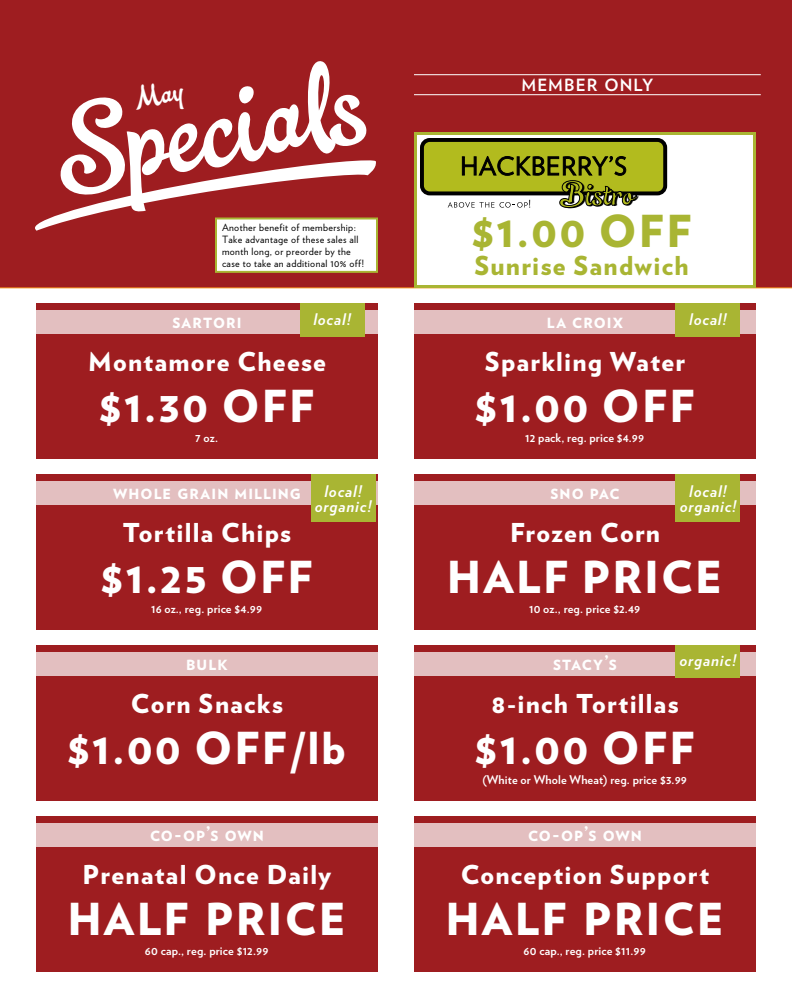
<style>
.page{position:relative;width:792px;height:1008px;background:#fff}
.page>*{position:absolute;margin:0;border:0;box-sizing:border-box;transform-origin:0 0}
.t1{font:120.2px "Ollie";color:#fff}
.t2{font:900 44px "Verlag";letter-spacing:.05em;color:#fff}
.t3{font:900 44px "Verlag";color:#a9b533}
.t4{font:34.1px "Ollie";color:#000}
.t5{font:900 26px "Verlag";letter-spacing:.045em;color:#fff}
.t6{font:900 26px "Verlag";letter-spacing:.05em;color:#a9b533}
.t7{font:700 16.8px "Verlag";letter-spacing:.065em;color:#fff}
.t8{font:italic 700 16px/15px "Verlag";letter-spacing:.05em;color:#fff;text-align:center}
.t9{font:900 14px "Verlag";letter-spacing:.075em;color:#fff}
.t10{font:700 12px "Verlag";letter-spacing:.01em;color:#fff}
.t11{font:10px/12px "Verlag";letter-spacing:.035em;color:#000}
.s1{font-size:20px}
</style>
<div class="page">
<div style="left:0;top:0;width:792px;height:288px;background:#9e1d20"></div>
<div style="left:414px;top:132px;width:342px;height:156px;background:#fff;border:3px solid #a9b533"></div>
<div style="left:215px;top:218px;width:163px;height:55px;background:#fff;border:2px solid #a9b533"></div>
<hr style="left:414px;top:74px;width:347px;height:1px;background:#fff">
<hr style="left:414px;top:94px;width:347px;height:1px;background:#fff">
<div style="left:422px;top:140px;width:243px;height:53px;background:#b2bb1e;border-radius:8px"></div>
<div style="left:420px;top:138px;width:247px;height:57px;border:4px solid #000;border-radius:8px"></div>
<svg style="left:448px;top:156px;width:189px;height:52px"></svg>
<div style="left:414px;top:303px;width:342px;height:156px;background:#9e1d20"></div>
<div style="left:36px;top:303px;width:342px;height:156px;background:#9e1d20"></div>
<div style="left:414px;top:474px;width:342px;height:156px;background:#9e1d20"></div>
<div style="left:36px;top:474px;width:342px;height:156px;background:#9e1d20"></div>
<div style="left:414px;top:645px;width:342px;height:156px;background:#9e1d20"></div>
<div style="left:36px;top:645px;width:342px;height:156px;background:#9e1d20"></div>
<div style="left:414px;top:816px;width:342px;height:156px;background:#9e1d20"></div>
<div style="left:36px;top:816px;width:342px;height:156px;background:#9e1d20"></div>
<div style="left:414px;top:310px;width:342px;height:24px;background:#e3bfc0"></div>
<div style="left:36px;top:310px;width:342px;height:24px;background:#e3bfc0"></div>
<div style="left:414px;top:481px;width:342px;height:24px;background:#e3bfc0"></div>
<div style="left:36px;top:481px;width:342px;height:24px;background:#e3bfc0"></div>
<div style="left:414px;top:652px;width:342px;height:24px;background:#e3bfc0"></div>
<div style="left:36px;top:652px;width:342px;height:24px;background:#e3bfc0"></div>
<div style="left:414px;top:823px;width:342px;height:24px;background:#e3bfc0"></div>
<div style="left:36px;top:823px;width:342px;height:24px;background:#e3bfc0"></div>
<div style="left:676px;top:645px;width:64px;height:33px;background:#a9b533"></div>
<div style="left:676px;top:474px;width:64px;height:48px;background:#a9b533"></div>
<div style="left:311px;top:474px;width:64px;height:48px;background:#a9b533"></div>
<div style="left:676px;top:303px;width:64px;height:33px;background:#a9b533"></div>
<div style="left:300px;top:303px;width:64px;height:33px;background:#a9b533"></div>
<div style="left:132px;top:82px;width:55px;height:28px;background:#9e1d20"></div>
<h1 class="t1" style="left:45px;top:89px;width:383px;rotate:-10deg">Specials_____________________</h1>
<h3 class="t7" style="left:521px;top:75px;width:133px">MEMBER ONLY</h3>
<h3 class="t4" style="left:561px;top:172px;width:76px">Bistro</h3>
<p class="t11" style="left:222px;top:221px;width:144px">Another benefit of membership:<br>Take advantage of these sales all month long, or preorder by the case to take an additional 10% off!</p>
<h2 class="t3" style="left:472px;top:204px;width:222px">$1.00 OFF</h2>
<h3 class="t6" style="left:474px;top:250px;width:216px">Sunrise Sandwich</h3>
<h3 class="t8" style="left:313px;top:311px;width:39px">local!</h3>
<h3 class="t8" style="left:689px;top:311px;width:39px">local!</h3>
<p class="t9" style="left:173px;top:315px;width:70px">SARTORI</p>
<p class="t9" style="left:547px;top:315px;width:78px">LA CROIX</p>
<h3 class="t5" style="left:88px;top:346px;width:239px">Montamore Cheese</h3>
<h2 class="t2" style="left:99px;top:380px;width:217px">$1.30 OFF</h2>
<p class="t10" style="left:195px;top:431px;width:24px">7 oz.</p>
<h3 class="t5" style="left:485px;top:346px;width:202px">Sparkling Water</h3>
<h2 class="t2" style="left:475px;top:380px;width:222px">$1.00 OFF</h2>
<p class="t10" style="left:525px;top:431px;width:120px">12 pack, reg. price $4.99</p>
<h3 class="t8" style="left:315px;top:483px;width:58px">local! organic!</h3>
<p class="t9" style="left:113px;top:486px;width:189px">WHOLE GRAIN MILLING</p>
<p class="t9" style="left:550px;top:486px;width:71px">SNO PAC</p>
<h3 class="t5" style="left:123px;top:517px;width:170px">Tortilla Chips</h3>
<h3 class="t5" style="left:510px;top:517px;width:151px">Frozen Corn</h3>
<h3 class="t8" style="left:680px;top:483px;width:58px">local! organic!</h3>
<h2 class="t2" style="left:101px;top:551px;width:214px">$1.25 OFF</h2>
<p class="t10" style="left:151px;top:602px;width:113px">16 oz., reg. price $4.99</p>
<h2 class="t2" style="left:447px;top:551px;width:277px">HALF PRICE</h2>
<p class="t10" style="left:529px;top:602px;width:113px">10 oz., reg. price $2.49</p>
<p class="t9" style="left:186px;top:657px;width:43px">BULK</p>
<p class="t9" style="left:553px;top:657px;width:65px">STACY<span class="s1">’</span>S</p>
<h3 class="t8" style="left:679px;top:653px;width:58px">organic!</h3>
<h3 class="t5" style="left:131px;top:688px;width:154px">Corn Snacks</h3>
<h2 class="t2" style="left:67px;top:722px;width:281px">$1.00 OFF/lb</h2>
<h3 class="t5" style="left:491px;top:688px;width:189px">8-inch Tortillas</h3>
<h2 class="t2" style="left:475px;top:722px;width:222px">$1.00 OFF</h2>
<p class="t10" style="left:482px;top:773px;width:206px">(White or Whole Wheat) reg. price $3.99</p>
<p class="t9" style="left:150px;top:828px;width:115px">CO<span class="s1">-</span>OP<span class="s1">’</span>S OWN</p>
<p class="t9" style="left:528px;top:828px;width:115px">CO<span class="s1">-</span>OP<span class="s1">’</span>S OWN</p>
<h3 class="t5" style="left:83px;top:859px;width:250px">Prenatal Once Daily</h3>
<h2 class="t2" style="left:67px;top:893px;width:280px">HALF PRICE</h2>
<p class="t10" style="left:145px;top:944px;width:125px">60 cap., reg. price $12.99</p>
<h3 class="t5" style="left:461px;top:859px;width:250px">Conception Support</h3>
<h2 class="t2" style="left:445px;top:893px;width:280px">HALF PRICE</h2>
<p class="t10" style="left:523px;top:944px;width:124px">60 cap., reg. price $11.99</p>
</div>
